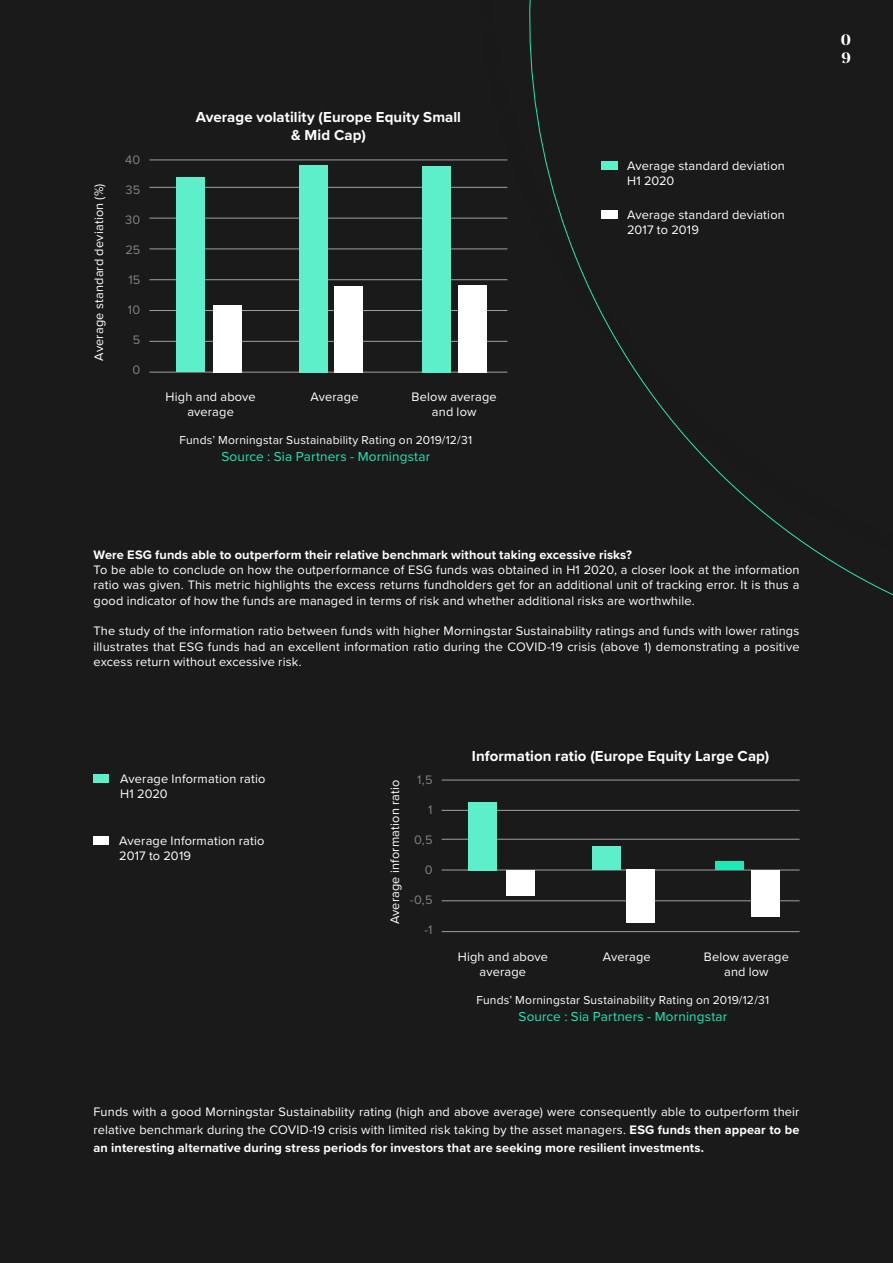
<style>
.page{position:relative;width:893px;height:1263px;background:#1a1a1a}
.page>*{position:absolute;margin:0;border:0;box-sizing:border-box;transform-origin:0 0}
.t1{font:700 15px/18px "Proxima Nova";letter-spacing:.005em;color:#fff;text-align:center}
.t2{font:700 15px/17.9px "Noe Display";color:#fff}
.t3{font:13.5px "Proxima Nova";letter-spacing:.01em;color:#1de9b6}
.t4{font:12.75px/15px "Proxima Nova";letter-spacing:.015em;color:#fff}
.t5{font:700 12.75px "Proxima Nova";letter-spacing:.01em;color:#fff}
.t6{font:12.75px "Proxima Nova";letter-spacing:.015em;color:#818182}
.t7{font:12px "Proxima Nova";letter-spacing:.015em;color:#fff}
.s1{font-weight:700}
</style>
<div class="page">
<svg style="left:93px;top:836px;width:16px;height:8px"></svg>
<svg style="left:93px;top:774px;width:16px;height:9px"></svg>
<hr style="left:442px;top:780px;width:358px;height:1px;background:#a1a0a0">
<hr style="left:442px;top:810px;width:358px;height:1px;background:#a1a0a0">
<hr style="left:442px;top:839px;width:358px;height:1px;background:#a1a0a0">
<hr style="left:442px;top:870px;width:358px;height:1px;background:#a1a0a0">
<hr style="left:442px;top:900px;width:358px;height:1px;background:#a1a0a0">
<hr style="left:442px;top:931px;width:358px;height:1px;background:#a1a0a0">
<div style="left:469px;top:802px;width:28px;height:69px;background:#5cefca"></div>
<svg style="left:592px;top:846px;width:28px;height:24px"></svg>
<svg style="left:506px;top:870px;width:28px;height:26px"></svg>
<svg style="left:627px;top:870px;width:28px;height:53px"></svg>
<svg style="left:751px;top:870px;width:28px;height:46px"></svg>
<div style="left:716px;top:861px;width:28px;height:9px;background:#1de9b6"></div>
<hr style="left:149px;top:187px;width:358px;height:1px;background:#a1a0a0">
<hr style="left:149px;top:218px;width:358px;height:1px;background:#a1a0a0">
<hr style="left:149px;top:249px;width:358px;height:1px;background:#a1a0a0">
<hr style="left:149px;top:279px;width:358px;height:1px;background:#a1a0a0">
<hr style="left:149px;top:310px;width:358px;height:1px;background:#a1a0a0">
<hr style="left:149px;top:341px;width:358px;height:1px;background:#a1a0a0">
<hr style="left:149px;top:372px;width:358px;height:1px;background:#a1a0a0">
<div style="left:177px;top:178px;width:28px;height:194px;background:#5cefca"></div>
<div style="left:300px;top:166px;width:28px;height:207px;background:#5cefca"></div>
<div style="left:214px;top:305px;width:28px;height:67px;background:#fff"></div>
<div style="left:334px;top:287px;width:29px;height:86px;background:#fff"></div>
<div style="left:422px;top:166px;width:16px;height:207px;background:#5cefca"></div>
<hr style="left:149px;top:160px;width:358px;height:1px;background:#a1a0a0">
<div style="left:438px;top:0;width:455px;height:629px;background:#000;opacity:.28"></div>
<svg style="left:457px;top:0;width:436px;height:629px"></svg>
<p class="t4" style="left:91px;top:361px;width:178px;rotate:-90deg">Average standard deviation (%)</p>
<p class="t6" style="left:125px;top:150px;width:17px">40</p>
<p class="t6" style="left:126px;top:180px;width:16px">35</p>
<p class="t6" style="left:125px;top:210px;width:17px">30</p>
<p class="t6" style="left:125px;top:240px;width:16px">25</p>
<p class="t6" style="left:128px;top:270px;width:14px">15</p>
<p class="t6" style="left:128px;top:300px;width:14px">10</p>
<p class="t6" style="left:133px;top:330px;width:9px">5</p>
<p class="t6" style="left:133px;top:360px;width:9px">0</p>
<p class="t1" style="left:196px;top:108px;width:267px">Average volatility (Europe Equity Small &amp; Mid Cap)</p>
<p class="t4" style="left:311px;top:388px;width:49px">Average</p>
<p class="t7" style="left:179px;top:431px;width:294px">Funds’ Morningstar Sustainability Rating on 2019/12/31</p>
<p class="t3" style="left:221px;top:446px;width:210px">Source : Sia Partners - Morningstar</p>
<p class="t4" style="left:166px;top:388px;width:92px;text-align:center">High and above average</p>
<p class="t4" style="left:412px;top:388px;width:87px;text-align:center">Below average and low</p>
<p class="t4" style="left:627px;top:157px;width:159px">Average standard deviation<br>H1 2020</p>
<p class="t4" style="left:627px;top:207px;width:159px">Average standard deviation<br>2017 to 2019</p>
<p class="t5" style="left:94px;top:545px;width:540px">Were ESG funds able to outperform their relative benchmark without taking excessive risks?</p>
<p class="t4" style="left:94px;top:562px;width:707px;text-align:justify">To be able to conclude on how the outperformance of ESG funds was obtained in H1 2020, a closer look at the information ratio was given. This metric highlights the excess returns fundholders get for an additional unit of tracking error. It is thus a good indicator of how the funds are managed in terms of risk and whether additional risks are worthwhile.</p>
<p class="t4" style="left:94px;top:623px;width:707px;text-align:justify">The study of the information ratio between funds with higher Morningstar Sustainability ratings and funds with lower ratings illustrates that ESG funds had an excellent information ratio during the COVID-19 crisis (above 1) demonstrating a positive excess return without excessive risk.</p>
<p class="t4" style="left:120px;top:771px;width:147px">Average Information ratio<br>H1 2020</p>
<p class="t4" style="left:119px;top:832px;width:147px">Average Information ratio<br>2017 to 2019</p>
<p class="t4" style="left:387px;top:924px;width:146px;rotate:-90deg">Average information ratio</p>
<p class="t6" style="left:417px;top:770px;width:17px">1,5</p>
<p class="t6" style="left:428px;top:800px;width:6px">1</p>
<p class="t6" style="left:414px;top:830px;width:20px">0,5</p>
<p class="t6" style="left:425px;top:860px;width:9px">0</p>
<p class="t6" style="left:410px;top:890px;width:24px">-0,5</p>
<p class="t6" style="left:424px;top:920px;width:10px">-1</p>
<p class="t1" style="left:472px;top:747px;width:299px">Information ratio (Europe Equity Large Cap)</p>
<p class="t4" style="left:603px;top:948px;width:49px">Average</p>
<p class="t7" style="left:476px;top:991px;width:294px">Funds’ Morningstar Sustainability Rating on 2019/12/31</p>
<p class="t3" style="left:519px;top:1006px;width:210px">Source : Sia Partners - Morningstar</p>
<p class="t4" style="left:458px;top:948px;width:92px;text-align:center">High and above average</p>
<p class="t4" style="left:704px;top:948px;width:87px;text-align:center">Below average and low</p>
<p class="t4" style="left:94px;top:1102px;width:707px;line-height:18px;text-align:justify">Funds with a good Morningstar Sustainability rating (high and above average) were consequently able to outperform their relative benchmark during the COVID-19 crisis with limited risk taking by the asset managers. <span class="s1">ESG funds then appear to be an interesting alternative during stress periods for investors that are seeking more resilient investments.</span></p>
<p class="t2" style="left:841px;top:31px;width:12px">0<br>0</p>
</div>
